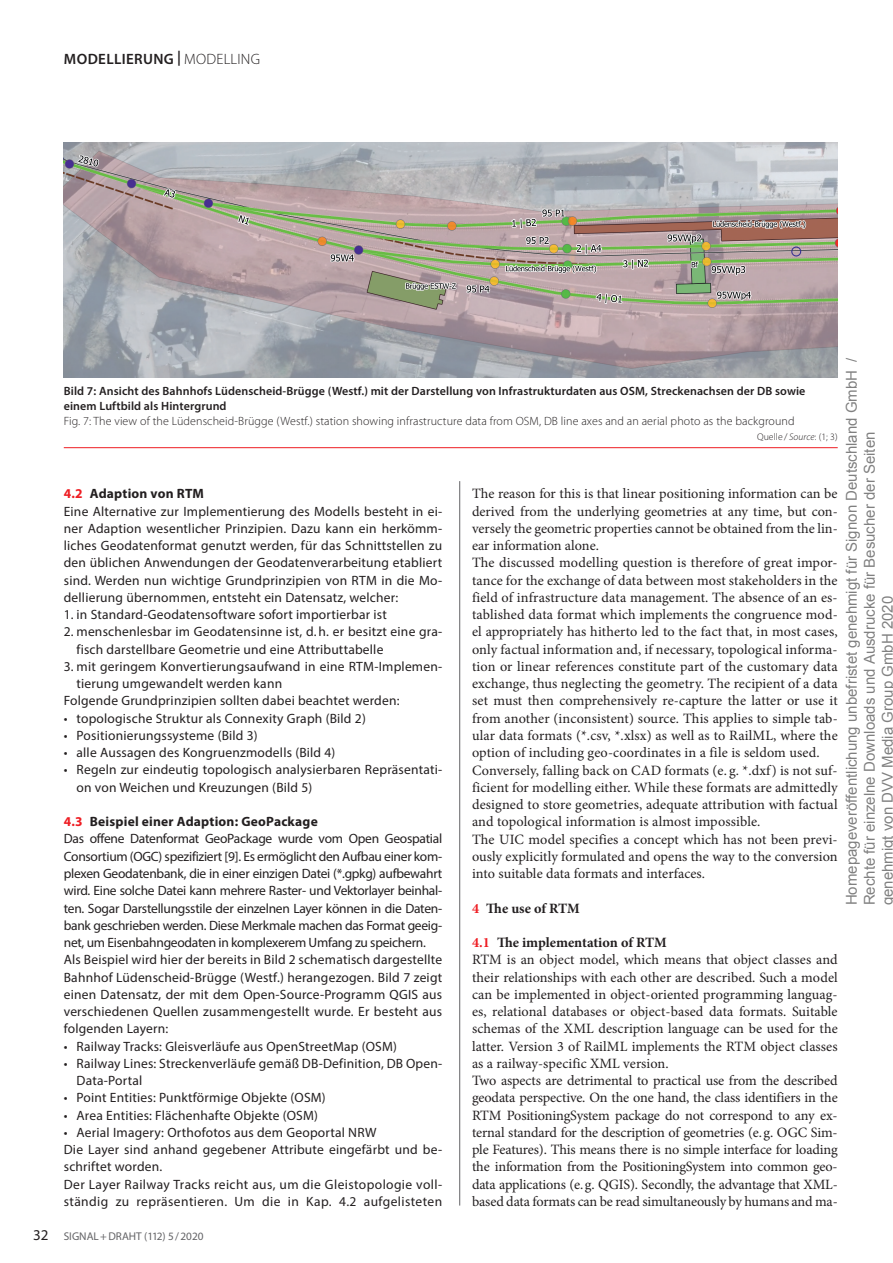
<style>
.page{position:relative;width:893px;height:1263px;background:#fff}
.page>*{position:absolute;margin:0;border:0;box-sizing:border-box;transform-origin:0 0}
.t1{font:15px/18px "Arial";color:rgb(0 0 0/.5)}
.t2{font:600 15px "Myriad Pro";letter-spacing:.025em;color:#231f20}
.t3{font:14.25px/17.2px "Minion Pro";color:#231f20}
.t4{font:700 14.25px "Minion Pro";letter-spacing:-.01em;color:#231f20}
.t5{font:13.5px/17.2px "Myriad Pro";letter-spacing:.015em;color:#231f20}
.t6{font:13.5px/17.2px "Myriad Pro";letter-spacing:-.02em;color:#231f20}
.t7{font:600 12px/15px "Myriad Pro";letter-spacing:.01em;color:#231f20}
.t8{font:300 12px "Myriad Pro";letter-spacing:.01em;color:#231f20}
.t9{font:11.25px "Myriad Pro";color:#636366}
.t10{font:300 9.75px "Myriad Pro";letter-spacing:.01em;color:#231f20}
.s1{font-weight:300}
.s2{font-style:italic}
.s3{color:#ee1d23}
.s4{font-weight:700;color:#ee1d23}
.s5{font-weight:700}
.s6{font-size:15px;color:#231f20}
</style>
<div class="page">
<img style="left:64px;top:142px;width:774px;height:236px">
<hr style="left:64px;top:447px;width:774px;height:1px;background:#ee1d23">
<hr style="left:459px;top:481px;width:1px;height:724px;background:#636366">
<p class="t2" style="left:64px;top:49px;width:198px">MODELLIERUNG | <span class="s1">MODELLING</span></p>
<p class="t1" style="left:842px;top:905px;width:549px;rotate:-90deg">Homepageveröffentlichung unbefristet genehmigt für Signon Deutschland GmbH /<br>Rechte für einzelne Downloads und Ausdrucke für Besucher der Seiten<br>genehmigt von DVV Media Group GmbH 2020</p>
<p class="t7" style="left:64px;top:383px;width:743px">Bild 7: Ansicht des Bahnhofs Lüdenscheid-Brügge (Westf.) mit der Darstellung von Infrastrukturdaten aus OSM, Streckenachsen der DB sowie einem Luftbild als Hintergrund</p>
<p class="t8" style="left:64px;top:414px;width:732px">Fig. 7: The view of the Lüdenscheid-Brügge (Westf.) station showing infrastructure data from OSM, DB line axes and an aerial photo as the background</p>
<p class="t10" style="left:757px;top:431px;width:82px">Quelle / <span class="s2">Source</span>: (1; 3)</p>
<p class="t3" style="left:472px;top:485px;width:367px">The reason for this is that linear positioning information can be derived from the underlying geometries at any time, but con&shy;versely the geometric properties cannot be obtained from the lin&shy;ear information alone.<br>The discussed modelling question is therefore of great impor&shy;tance for the exchange of data between most stakeholders in the field of infrastructure data management. The absence of an es&shy;tablished data format which implements the congruence mod&shy;el appropriately has hitherto led to the fact that, in most cases, only factual information and, if necessary, topological informa&shy;tion or linear references constitute part of the customary data exchange, thus neglecting the geometry. The recipient of a data set must then comprehensively re-capture the latter or use it from another (inconsistent) source. This applies to simple tab&shy;ular data formats (*.csv, *.xlsx) as well as to RailML, where the option of including geo-coordinates in a file is seldom used.<br>Conversely, falling back on CAD formats (e. g. *.dxf) is not suf&shy;ficient for modelling either. While these formats are admittedly designed to store geometries, adequate attribution with factual and topological information is almost impossible.<br>The UIC model specifies a concept which has not been previ&shy;ously explicitly formulated and opens the way to the conversion into suitable data formats and interfaces.</p>
<p class="t4" style="left:472px;top:898px;width:109px"><span class="s3">4</span> The use of RTM</p>
<p class="t3" style="left:472px;top:934px;width:367px"><span class="s4">4.1</span> <span class="s5">The implementation of RTM<br></span>RTM is an object model, which means that object classes and their relationships with each other are described. Such a model can be implemented in object-oriented programming languag&shy;es, relational databases or object-based data formats. Suitable schemas of the XML description language can be used for the latter. Version 3 of RailML implements the RTM object classes as a railway-specific XML version.<br>Two aspects are detrimental to practical use from the described geodata perspective. On the one hand, the class identifiers in the RTM PositioningSystem package do not correspond to any ex&shy;ternal standard for the description of geometries (e.g. OGC Sim&shy;ple Features). This means there is no simple interface for loading the information from the PositioningSystem into common geo&shy;data applications (e.g. QGIS). Secondly, the advantage that XML&shy;based data formats can be read simultaneously by humans and ma-</p>
<p class="t5" style="left:64px;top:485px;width:380px"><span class="s4">4.2</span> <span class="s5">Adaption von RTM<br></span>Eine Alternative zur Implementierung des Modells besteht in ei&shy;ner Adaption wesentlicher Prinzipien. Dazu kann ein herkömm&shy;liches Geodatenformat genutzt werden, für das Schnittstellen zu den üblichen Anwendungen der Geodatenverarbeitung etabliert sind. Werden nun wichtige Grundprinzipien von RTM in die Mo&shy;dellierung übernommen, entsteht ein Datensatz, welcher:</p>
<p class="t5" style="left:64px;top:606px;width:324px">1. in Standard-Geodatensoftware sofort importierbar ist</p>
<p class="t5" style="left:77px;top:623px;width:367px;text-indent:-13px">2. menschenlesbar im Geodatensinne ist, d. h. er besitzt eine gra&shy;fisch darstellbare Geometrie und eine Attributtabelle</p>
<p class="t5" style="left:64px;top:657px;width:380px">3. mit geringem Konvertierungsaufwand in eine RTM-Implemen-</p>
<p class="t5" style="left:77px;top:675px;width:207px">tierung umgewandelt werden kann</p>
<p class="t5" style="left:64px;top:692px;width:337px">Folgende Grundprinzipien sollten dabei beachtet werden:</p>
<p class="t5" style="left:64px;top:709px;width:304px">• topologische Struktur als Connexity Graph (Bild 2)</p>
<p class="t5" style="left:64px;top:726px;width:196px">• Positionierungssysteme (Bild 3)</p>
<p class="t5" style="left:64px;top:744px;width:273px">• alle Aussagen des Kongruenzmodells (Bild 4)</p>
<p class="t5" style="left:77px;top:761px;width:367px;text-indent:-13px">• Regeln zur eindeutig topologisch analysierbaren Repräsentati&shy;on von Weichen und Kreuzungen (Bild 5)</p>
<p class="t6" style="left:64px;top:813px;width:380px"><span class="s4">4.3</span> <span class="s5">Beispiel einer Adaption: GeoPackage<br></span>Das offene Datenformat GeoPackage wurde vom Open Geospatial Consortium (OGC) spezifiziert [9]. Es ermöglicht den Aufbau einer kom&shy;plexen Geodatenbank, die in einer einzigen Datei (*.gpkg) aufbewahrt wird. Eine solche Datei kann mehrere Raster- und Vektorlayer beinhal&shy;ten. Sogar Darstellungsstile der einzelnen Layer können in die Daten&shy;bank geschrieben werden. Diese Merkmale machen das Format geeig&shy;net, um Eisenbahngeodaten in komplexerem Umfang zu speichern.<br>Als Beispiel wird hier der bereits in Bild 2 schematisch dargestellte Bahnhof Lüdenscheid-Brügge (Westf.) herangezogen. Bild 7 zeigt einen Datensatz, der mit dem Open-Source-Programm QGIS aus verschiedenen Quellen zusammengestellt wurde. Er besteht aus folgenden Layern:</p>
<p class="t5" style="left:64px;top:1037px;width:335px">• Railway Tracks: Gleisverläufe aus OpenStreetMap (OSM)</p>
<p class="t5" style="left:77px;top:1054px;width:367px;text-indent:-13px">• Railway Lines: Streckenverläufe gemäß DB-Definition, DB Open-<br>Data-Portal</p>
<p class="t5" style="left:64px;top:1089px;width:263px">• Point Entities: Punktförmige Objekte (OSM)</p>
<p class="t5" style="left:64px;top:1106px;width:256px">• Area Entities: Flächenhafte Objekte (OSM)</p>
<p class="t5" style="left:64px;top:1123px;width:380px">• Aerial Imagery: Orthofotos aus dem Geoportal NRW<br>Die Layer sind anhand gegebener Attribute eingefärbt und be&shy;schriftet worden.<br>Der Layer Railway Tracks reicht aus, um die Gleistopologie voll&shy;ständig zu repräsentieren. Um die in Kap. 4.2 aufgelisteten</p>
<p class="t9" style="left:33px;top:1229px;width:172px"><span class="s6">32</span> SIGNAL+DRAHT (112) 5/2020</p>
</div>
